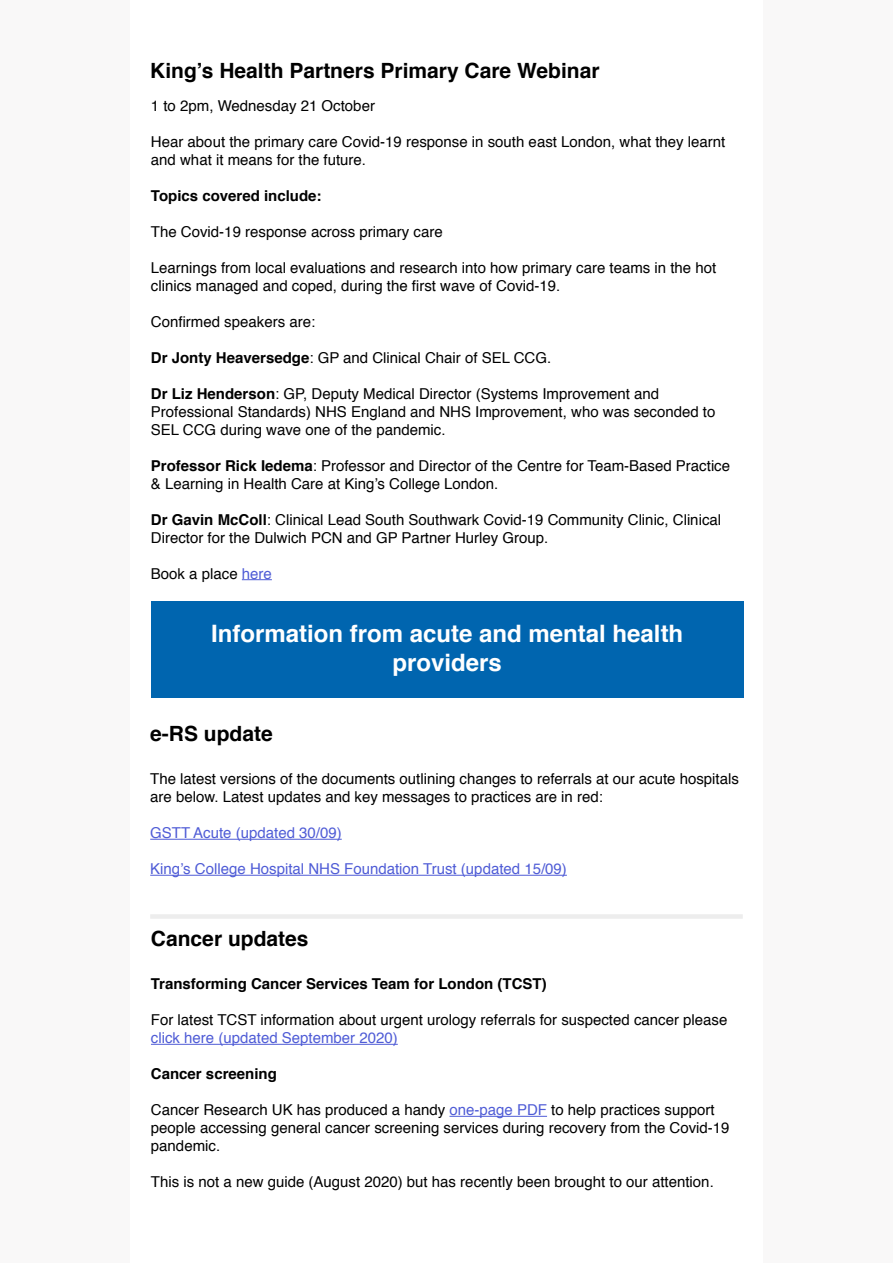
<style>
.page{position:relative;width:893px;height:1263px;background:#fff}
.page>*{position:absolute;margin:0;border:0;box-sizing:border-box;transform-origin:0 0}
.t1{font:700 24px/28.8px "Helvetica";color:#fff;text-align:center}
.t2{font:700 21px "Helvetica";color:#000}
.t3{font:15px/18px "Helvetica";color:#000}
.t4{font:15px "Helvetica";color:#4f5cd6}
.t5{font:700 15px "Helvetica";color:#000}
.s1{font-weight:700}
.s2{color:#4f5cd6}
</style>
<div class="page">
<div style="left:0;top:0;width:129px;height:1263px;background:#f9f8f8"></div>
<div style="left:764px;top:0;width:129px;height:1263px;background:#f9f8f8"></div>
<hr style="left:242px;top:579px;width:30px;height:1px;background:#4f5cd6">
<hr style="left:150px;top:839px;width:192px;height:1px;background:#4f5cd6">
<hr style="left:150px;top:875px;width:417px;height:1px;background:#4f5cd6">
<hr style="left:151px;top:1044px;width:247px;height:1px;background:#4f5cd6">
<hr style="left:449px;top:1116px;width:98px;height:1px;background:#4f5cd6">
<div style="left:151px;top:602px;width:592px;height:67px;background:#0065af"></div>
<div style="left:151px;top:631px;width:592px;height:67px;background:#0065af"></div>
<div style="left:150px;top:914px;width:593px;height:5px;background:#ededed"></div>
<h2 class="t2" style="left:150px;top:53px;width:451px">King’s Health Partners Primary Care Webinar</h2>
<p class="t3" style="left:151px;top:97px;width:226px">1 to 2pm, Wednesday 21 October</p>
<p class="t3" style="left:151px;top:133px;width:576px">Hear about the primary care Covid-19 response in south east London, what they learnt and what it means for the future.</p>
<p class="t5" style="left:151px;top:183px;width:172px">Topics covered include:</p>
<p class="t3" style="left:151px;top:223px;width:293px">The Covid-19 response across primary care</p>
<p class="t3" style="left:151px;top:259px;width:567px">Learnings from local evaluations and research into how primary care teams in the hot clinics managed and coped, during the first wave of Covid-19.</p>
<p class="t3" style="left:151px;top:313px;width:166px">Confirmed speakers are:</p>
<p class="t3" style="left:151px;top:349px;width:402px"><span class="s1">Dr Jonty Heaversedge</span>: GP and Clinical Chair of SEL CCG.</p>
<p class="t3" style="left:151px;top:385px;width:566px"><span class="s1">Dr Liz Henderson</span>: GP, Deputy Medical Director (Systems Improvement and<br>Professional Standards) NHS England and NHS Improvement, who was seconded to<br>SEL CCG during wave one of the pandemic.</p>
<p class="t3" style="left:151px;top:457px;width:581px"><span class="s1">Professor Rick Iedema</span>: Professor and Director of the Centre for Team-Based Practice &amp; Learning in Health Care at King’s College London.</p>
<p class="t3" style="left:151px;top:511px;width:572px"><span class="s1">Dr Gavin McColl</span>: Clinical Lead South Southwark Covid-19 Community Clinic, Clinical<br>Director for the Dulwich PCN and GP Partner Hurley Group.</p>
<p class="t3" style="left:151px;top:565px;width:122px">Book a place <span class="s2">here</span></p>
<h1 class="t1" style="left:211px;top:620px;width:474px">Information from acute and mental health providers</h1>
<h2 class="t2" style="left:150px;top:716px;width:124px">e-RS update</h2>
<p class="t3" style="left:150px;top:770px;width:590px">The latest versions of the documents outlining changes to referrals at our acute hospitals are below. Latest updates and key messages to practices are in red:</p>
<p class="t4" style="left:150px;top:821px;width:193px">GSTT Acute (updated 30/09)</p>
<p class="t4" style="left:150px;top:857px;width:418px">King’s College Hospital NHS Foundation Trust (updated 15/09)</p>
<h2 class="t2" style="left:151px;top:922px;width:159px">Cancer updates</h2>
<p class="t5" style="left:151px;top:972px;width:397px">Transforming Cancer Services Team for London (TCST)</p>
<p class="t3" style="left:151px;top:1011px;width:578px">For latest TCST information about urgent urology referrals for suspected cancer please</p>
<p class="t4" style="left:151px;top:1026px;width:248px">click here (updated September 2020)</p>
<p class="t5" style="left:151px;top:1062px;width:127px">Cancer screening</p>
<p class="t3" style="left:151px;top:1101px;width:580px">Cancer Research UK has produced a handy <span class="s2">one-page PDF</span> to help practices support people accessing general cancer screening services during recovery from the Covid-19 pandemic.</p>
<p class="t3" style="left:151px;top:1173px;width:564px">This is not a new guide (August 2020) but has recently been brought to our attention.</p>
</div>
